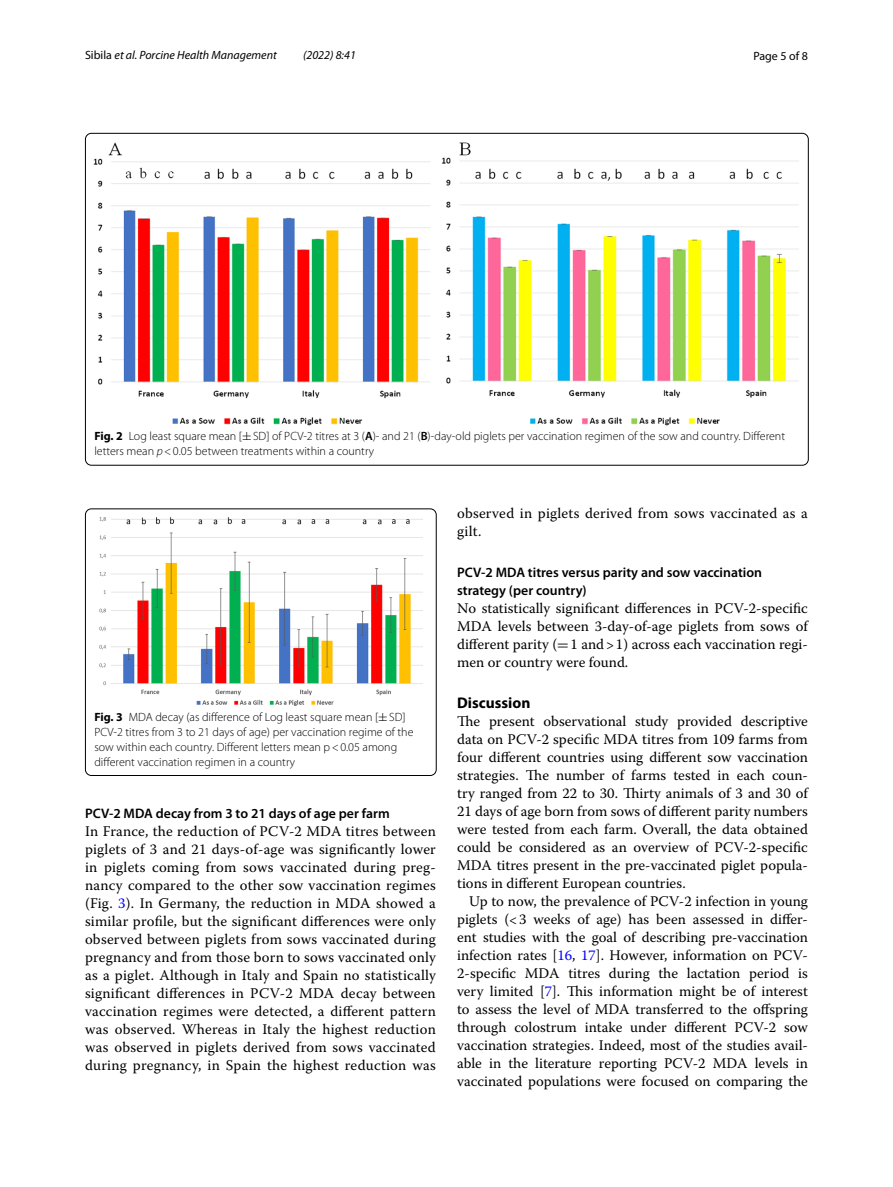
<style>
.page{position:relative;width:893px;height:1187px;background:#fff}
.page>*{position:absolute;margin:0;border:0;box-sizing:border-box;transform-origin:0 0}
.t1{font:700 15.45px "Myriad Pro";color:#000}
.t2{font:14.7px/18px "Warnock Pro";letter-spacing:.005em;color:#000;text-align:justify}
.t3{font:600 13.8px/18px "Myriad Pro";color:#000}
.t4{font:300 12px/15px "Myriad Pro";color:#000}
.t5{font:italic 12px "Myriad Pro";color:#000}
.t6{font:12px "Myriad Pro";color:#000}
.s1{font-style:normal}
.s2{font-weight:700}
.s3{font-family:"MTSY";font-weight:400}
.s4{font-weight:600}
.s5{font-style:italic}
.s6{color:#00f}
.s7{font-family:"MTSY"}
</style>
<div class="page">
<img style="left:94px;top:142px;width:705px;height:283px">
<img style="left:99px;top:518px;width:323px;height:187px">
<div style="left:85px;top:508px;width:351px;height:267px;border:1px solid #000;border-radius:6px"></div>
<p class="t5" style="left:85px;top:48px;width:193px"><span class="s1">Sibila</span> et al. Porcine Health Management</p>
<p class="t5" style="left:303px;top:48px;width:54px">(2022) 8:41</p>
<p class="t6" style="left:753px;top:48px;width:56px">Page 5 of 8</p>
<p class="t4" style="left:94px;top:429px;width:692px"><span class="s2">Fig. 2</span> Log least square mean [<span class="s3">±</span>SD] of PCV-2 titres at 3 (<span class="s4">A</span>)- and 21 (<span class="s4">B</span>)-day-old piglets per vaccination regimen of the sow and country. Different letters mean <span class="s5">p</span>&lt;0.05 between treatments within a country</p>
<p class="t4" style="left:94px;top:709px;width:321px"><span class="s2">Fig. 3</span> MDA decay (as difference of Log least square mean [<span class="s3">±</span>SD] PCV-2 titres from 3 to 21 days of age) per vaccination regime of the sow within each country. Different letters mean p&lt;0.05 among different vaccination regimen in a country</p>
<p class="t3" style="left:85px;top:804px;width:306px">PCV‑2 MDA decay from 3 to 21 days of age per farm</p>
<p class="t2" style="left:85px;top:822px;width:352px">In France, the reduction of PCV-2 MDA titres between piglets of 3 and 21 days-of-age was significantly lower in piglets coming from sows vaccinated during preg&shy;nancy compared to the other sow vaccination regimes (Fig. <span class="s6">3</span>). In Germany, the reduction in MDA showed a similar profile, but the significant differences were only observed between piglets from sows vaccinated during pregnancy and from those born to sows vaccinated only as a piglet. Although in Italy and Spain no statistically significant differences in PCV-2 MDA decay between vaccination regimes were detected, a different pattern was observed. Whereas in Italy the highest reduction was observed in piglets derived from sows vaccinated during pregnancy, in Spain the highest reduction was</p>
<p class="t2" style="left:457px;top:504px;width:352px">observed in piglets derived from sows vaccinated as a gilt.</p>
<p class="t3" style="left:457px;top:563px;width:306px">PCV‑2 MDA titres versus parity and sow vaccination strategy (per country)</p>
<p class="t2" style="left:457px;top:599px;width:352px">No statistically significant differences in PCV-2-specific MDA levels between 3-day-of-age piglets from sows of different parity (<span class="s7">=</span>1 and&gt;1) across each vaccination regi&shy;men or country were found.</p>
<p class="t1" style="left:457px;top:693px;width:75px">Discussion</p>
<p class="t2" style="left:457px;top:712px;width:352px">The present observational study provided descriptive data on PCV-2 specific MDA titres from 109 farms from four different countries using different sow vaccination strategies. The number of farms tested in each coun&shy;try ranged from 22 to 30. Thirty animals of 3 and 30 of 21 days of age born from sows of different parity numbers were tested from each farm. Overall, the data obtained could be considered as an overview of PCV-2-specific MDA titres present in the pre-vaccinated piglet popula&shy;tions in different European countries.</p>
<p class="t2" style="left:457px;top:892px;width:352px;text-indent:12px">Up to now, the prevalence of PCV-2 infection in young piglets (&lt;3 weeks of age) has been assessed in differ&shy;ent studies with the goal of describing pre-vaccination infection rates [<span class="s6">16</span>, <span class="s6">17</span>]. However, information on PCV-2-specific MDA titres during the lactation period is very limited [<span class="s6">7</span>]. This information might be of interest to assess the level of MDA transferred to the offspring through colostrum intake under different PCV-2 sow vaccination strategies. Indeed, most of the studies avail&shy;able in the literature reporting PCV-2 MDA levels in vaccinated populations were focused on comparing the</p>
</div>
